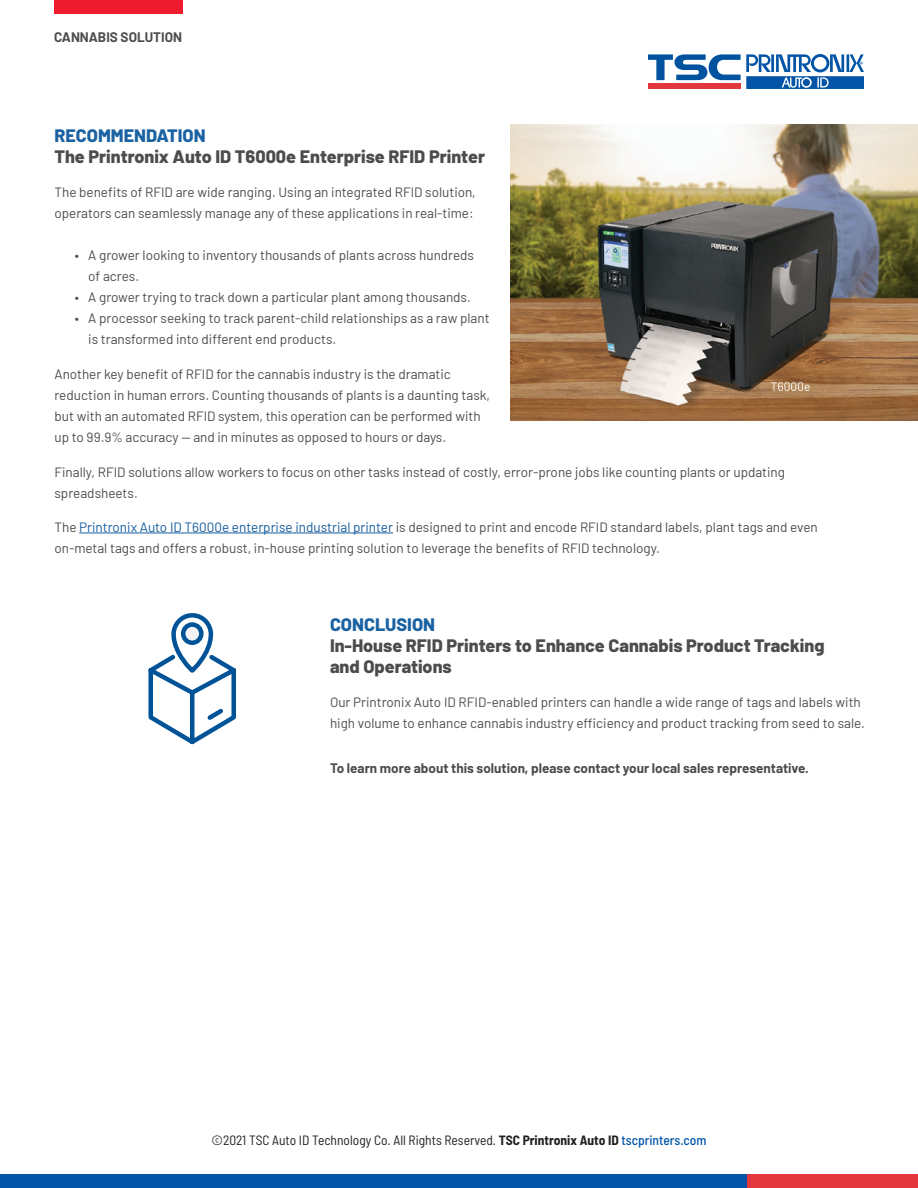
<style>
.page{position:relative;width:918px;height:1188px;background:#fff}
.page>*{position:absolute;margin:0;border:0;box-sizing:border-box;transform-origin:0 0}
.t1{font:800 18px/21px "Barlow";color:#4b4c4d}
.t2{font:800 18px "Barlow";color:#1b62a3}
.t3{font:13.5px/21px "Barlow";color:#4b4c4d}
.t4{font:700 13.5px "Barlow";color:#4b4c4d}
.t5{font:semi-condensed 13.5px "Barlow";color:#231f20}
.s1{color:#175d9e}
.s2{font-weight:700}
.s3{font-weight:500;color:#0154a6}
</style>
<div class="page">
<svg style="left:648px;top:54px;width:216px;height:35px"></svg>
<div style="left:746px;top:1174px;width:172px;height:14px;background:#e1373d"></div>
<div style="left:0;top:1174px;width:746px;height:14px;background:#0154a6"></div>
<svg style="left:148px;top:613px;width:88px;height:132px"></svg>
<img style="left:511px;top:125px;width:407px;height:296px">
<hr style="left:79px;top:533px;width:314px;height:1px;background:#175d9e">
<svg style="left:771px;top:382px;width:39px;height:9px"></svg>
<div style="left:54px;top:0;width:128px;height:14px;background:#ee1a2e"></div>
<p class="t4" style="left:54px;top:27px;width:130px">CANNABIS SOLUTION</p>
<h1 class="t2" style="left:54px;top:122px;width:153px">RECOMMENDATION</h1>
<h1 class="t1" style="left:54px;top:145px;width:432px">The Printronix Auto ID T6000e Enterprise RFID Printer</h1>
<p class="t3" style="left:54px;top:181px;width:423px">The benefits of RFID are wide ranging. Using an integrated RFID solution, operators can seamlessly manage any of these applications in real-time:</p>
<p class="t3" style="left:88px;top:244px;width:387px;text-indent:-14px">• A grower looking to inventory thousands of plants across hundreds of acres.</p>
<p class="t3" style="left:75px;top:286px;width:398px">• A grower trying to track down a particular plant among thousands.</p>
<p class="t3" style="left:88px;top:307px;width:403px;text-indent:-14px">• A processor seeking to track parent-child relationships as a raw plant is transformed into different end products.</p>
<p class="t3" style="left:54px;top:363px;width:437px">Another key benefit of RFID for the cannabis industry is the dramatic reduction in human errors. Counting thousands of plants is a daunting task, but with an automated RFID system, this operation can be performed with up to 99.9% accuracy — and in minutes as opposed to hours or days.</p>
<p class="t3" style="left:54px;top:460px;width:732px">Finally, RFID solutions allow workers to focus on other tasks instead of costly, error-prone jobs like counting plants or updating spreadsheets.</p>
<p class="t3" style="left:54px;top:516px;width:765px">The <span class="s1">Printronix Auto ID T6000e enterprise industrial printer</span> is designed to print and encode RFID standard labels, plant tags and even on-metal tags and offers a robust, in-house printing solution to leverage the benefits of RFID technology.</p>
<h1 class="t2" style="left:330px;top:611px;width:107px">CONCLUSION</h1>
<h1 class="t1" style="left:330px;top:634px;width:496px">In-House RFID Printers to Enhance Cannabis Product Tracking and Operations</h1>
<p class="t3" style="left:330px;top:691px;width:536px">Our Printronix Auto ID RFID-enabled printers can handle a wide range of tags and labels with high volume to enhance cannabis industry efficiency and product tracking from seed to sale.</p>
<p class="t4" style="left:330px;top:759px;width:480px">To learn more about this solution, please contact your local sales representative.</p>
<p class="t5" style="left:212px;top:1130px;width:496px">©2021 TSC Auto ID Technology Co. All Rights Reserved. <span class="s2">TSC Printronix Auto ID</span> <span class="s3">tscprinters.com</span></p>
</div>
